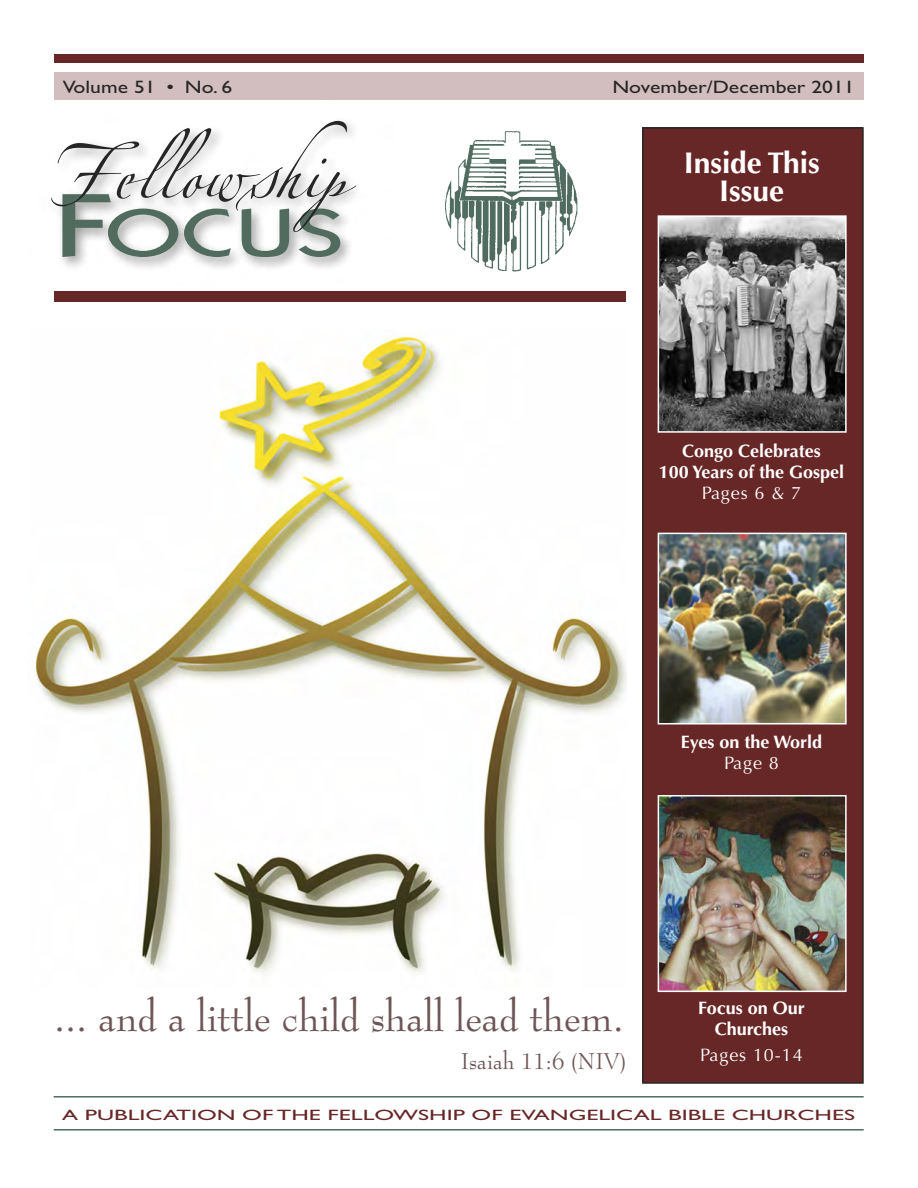
<style>
.page{position:relative;width:918px;height:1188px;background:#fff}
.page>*{position:absolute;margin:0;border:0;box-sizing:border-box;transform-origin:0 0}
.t1{font:103.5px "Linotype Zapfino Four";color:#272627}
.t2{font:500 67.5px "Itc Kabel";color:#516b5f;scale:1.45 1}
.t3{font:40.5px "Bernhard Modern BT";color:#6e5556}
.t4{font:700 30px/28.5px "Optima";color:#fff;text-align:center}
.t5{font:22.5px "Bernhard Modern BT";color:#6e5556}
.t6{font:700 18px/21px "Optima";color:#fff;text-align:center}
.t7{font:18px "Gill Sans";color:#272627;scale:1.2 1}
.t8{font:18px "Optima";letter-spacing:.05em;color:#fff}
.t9{font:15px "Gill Sans";color:#682727;scale:1.6 1}
.s1{font-size:90px}
</style>
<div class="page">
<img style="left:59px;top:121px;width:297px;height:147px">
<div style="left:54px;top:72px;width:810px;height:28px;background:#d2bebe"></div>
<div style="left:54px;top:54px;width:810px;height:9px;background:#682727"></div>
<div style="left:54px;top:291px;width:572px;height:11px;background:#682727"></div>
<hr style="left:54px;top:1096px;width:810px;height:2px;background:#516b5f">
<hr style="left:54px;top:1129px;width:810px;height:2px;background:#516b5f">
<div style="left:643px;top:128px;width:220px;height:955px;background:#682727"></div>
<div style="left:642px;top:127px;width:222px;height:957px;border:2px solid #272627"></div>
<img style="left:445px;top:131px;width:133px;height:141px">
<img style="left:661px;top:798px;width:183px;height:191px">
<div style="left:658px;top:795px;width:189px;height:197px;border:2px solid #fff"></div>
<img style="left:661px;top:536px;width:183px;height:185px">
<div style="left:658px;top:533px;width:189px;height:191px;border:2px solid #fff"></div>
<img style="left:661px;top:218px;width:183px;height:212px">
<div style="left:658px;top:215px;width:189px;height:218px;border:2px solid #fff"></div>
<img style="left:35px;top:335px;width:592px;height:638px">
<p class="t7" style="left:63px;top:76px;width:143px">Volume 51 • No. 6</p>
<p class="t7" style="left:612px;top:76px;width:203px">November/December 2011</p>
<h1 class="t1" style="left:45px;top:100px;width:305px">Fellowship</h1>
<h3 class="t4" style="left:684px;top:151px;width:137px">Inside This<br>Issue</h3>
<h2 class="t2" style="left:54px;top:210px;width:202px"><span class="s1">F</span>OCUS</h2>
<p class="t6" style="left:659px;top:442px;width:187px">Congo Celebrates<br>100 Years of the Gospel</p>
<p class="t8" style="left:702px;top:482px;width:101px">Pages 6 &amp; 7</p>
<p class="t6" style="left:681px;top:734px;width:143px">Eyes on the World</p>
<p class="t8" style="left:724px;top:753px;width:56px">Page 8</p>
<h3 class="t3" style="left:54px;top:997px;width:571px">... and a little child shall lead them.</h3>
<p class="t5" style="left:461px;top:1050px;width:167px">Isaiah 11:6 (NIV)</p>
<p class="t6" style="left:698px;top:1000px;width:108px">Focus on Our<br>Churches</p>
<p class="t8" style="left:700px;top:1044px;width:104px">Pages 10-14</p>
<p class="t9" style="left:62px;top:1106px;width:497px">A PUBLICATION OF THE FELLOWSHIP OF EVANGELICAL BIBLE CHURCHES</p>
</div>
